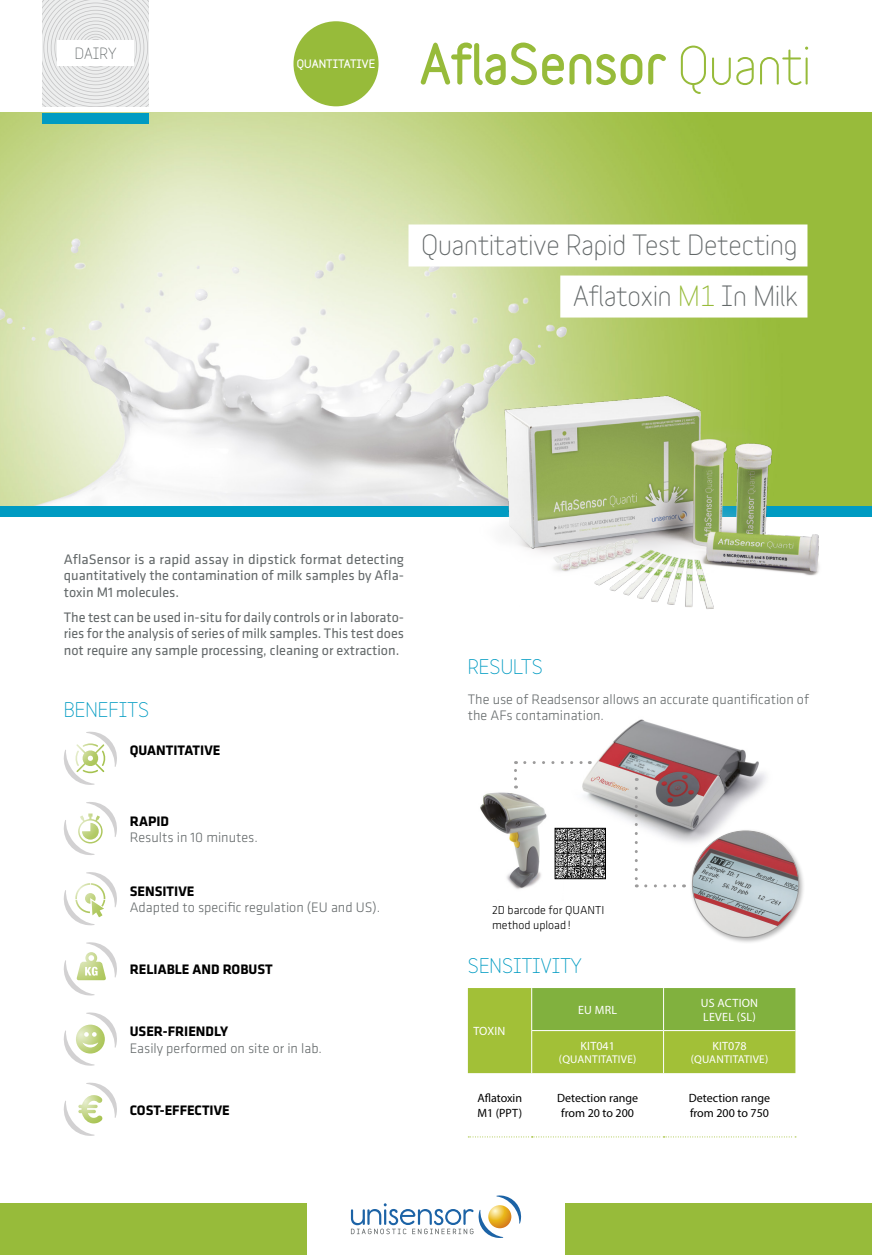
<style>
.page{position:relative;width:872px;height:1255px;background:#fff}
.page>*{position:absolute;margin:0;border:0;box-sizing:border-box;transform-origin:0 0}
.t1{font:27px/51px "Variable";color:#636869;text-align:right}
.t2{font:19.5px "Variable";color:#009bc2}
.t3{font:15px "Variable";color:#636869}
.t4{font:14.25px/16.5px "Klavika Basic";color:#636869;text-align:justify}
.t5{font:300 14.25px/16.5px "Klavika Basic";color:#636869}
.t6{font:700 14.25px "Klavika Basic";color:#000}
.t7{font:12px/15px "Myriad Pro";color:#000}
.t8{font:12px/13.5px "Myriad Pro";letter-spacing:.02em;color:#fff}
.t9{font:300 12px/14.4px "Klavika Basic";color:#000}
.t10{font:11.25px "Myriad Pro";letter-spacing:.02em;color:#fff}
.t11{font:900 10.5px "Variable";color:#fff;scale:1.05 1}
.s1{color:#97bb3a}
</style>
<div class="page">
<img style="left:0;top:113px;width:872px;height:393px">
<div style="left:43px;top:113px;width:106px;height:10px;background:#009bc2"></div>
<div style="left:0;top:506px;width:872px;height:11px;background:#009bc2"></div>
<div style="left:0;top:1203px;width:306px;height:51px;background:#97bb3a"></div>
<div style="left:566px;top:1203px;width:306px;height:51px;background:#97bb3a"></div>
<svg style="left:351px;top:1195px;width:171px;height:42px"></svg>
<div style="left:408px;top:224px;width:399px;height:42px;background:#fff"></div>
<div style="left:560px;top:275px;width:247px;height:42px;background:#fff"></div>
<img style="left:459px;top:383px;width:383px;height:226px">
<svg style="left:43px;top:0;width:106px;height:106px;background:#e3e4e4"></svg>
<div style="left:57px;top:40px;width:77px;height:26px;background:#fff"></div>
<svg style="left:421px;top:43px;width:84px;height:42px"></svg>
<svg style="left:511px;top:43px;width:131px;height:42px"></svg>
<svg style="left:648px;top:54px;width:18px;height:31px"></svg>
<svg style="left:681px;top:46px;width:25px;height:48px"></svg>
<svg style="left:712px;top:57px;width:18px;height:28px"></svg>
<svg style="left:736px;top:57px;width:17px;height:28px"></svg>
<svg style="left:760px;top:47px;width:48px;height:38px"></svg>
<hr style="left:805px;top:57px;width:2px;height:28px;background:#97bb3a">
<svg style="left:63px;top:1012px;width:54px;height:53px"></svg>
<svg style="left:64px;top:802px;width:53px;height:53px"></svg>
<svg style="left:64px;top:872px;width:53px;height:53px"></svg>
<svg style="left:64px;top:942px;width:53px;height:53px"></svg>
<svg style="left:63px;top:1082px;width:54px;height:53px"></svg>
<div style="left:293px;top:21px;width:85px;height:85px;background:#97bb3a;border-radius:50%"></div>
<svg style="left:63px;top:731px;width:54px;height:54px"></svg>
<svg style="left:468px;top:988px;width:327px;height:85px;background:#94ba3a"></svg>
<hr style="left:531px;top:988px;width:1px;height:42px;background:#fff">
<hr style="left:531px;top:1030px;width:1px;height:43px;background:#fff">
<hr style="left:663px;top:988px;width:1px;height:42px;background:#fff">
<hr style="left:663px;top:1030px;width:1px;height:43px;background:#fff">
<svg style="left:468px;top:1136px;width:328px;height:1px"></svg>
<hr style="left:531px;top:1030px;width:132px;height:1px;background:#fff">
<hr style="left:663px;top:1030px;width:132px;height:1px;background:#fff">
<img style="left:480px;top:780px;width:84px;height:109px">
<img style="left:560px;top:719px;width:206px;height:133px">
<div style="left:689px;top:828px;width:116px;height:116px;background:#000;opacity:.3"></div>
<img style="left:692px;top:831px;width:106px;height:106px;border-radius:53px">
<svg style="left:635px;top:788px;width:3px;height:99px"></svg>
<svg style="left:645px;top:884px;width:39px;height:3px"></svg>
<img style="left:557px;top:830px;width:47px;height:47px">
<div style="left:555px;top:828px;width:51px;height:51px;border:1px solid #000"></div>
<svg style="left:514px;top:761px;width:3px;height:17px"></svg>
<svg style="left:525px;top:761px;width:65px;height:3px"></svg>
<p class="t3" style="left:75px;top:44px;width:43px">DAIRY</p>
<p class="t11" style="left:297px;top:57px;width:76px">QUANTITATIVE</p>
<h1 class="t1" style="left:421px;top:218px;width:377px">Quantitative Rapid Test Detecting<br>Aflatoxin <span class="s1">M1</span> In Milk</h1>
<p class="t4" style="left:64px;top:550px;width:342px">AflaSensor is a rapid assay in dipstick format detecting quantitatively the contamination of milk samples by Afla&shy;toxin M1 molecules.</p>
<p class="t4" style="left:64px;top:608px;width:342px">The test can be used in-situ for daily controls or in laborato&shy;ries for the analysis of series of milk samples. This test does not require any sample processing, cleaning or extraction.</p>
<h2 class="t2" style="left:64px;top:697px;width:87px">BENEFITS</h2>
<p class="t6" style="left:130px;top:740px;width:92px">QUANTITATIVE</p>
<p class="t6" style="left:130px;top:810px;width:41px">RAPID</p>
<p class="t5" style="left:130px;top:829px;width:130px">Results in 10 minutes.</p>
<p class="t6" style="left:130px;top:880px;width:66px">SENSITIVE</p>
<p class="t5" style="left:130px;top:899px;width:252px">Adapted to specific regulation (EU and US).</p>
<p class="t6" style="left:130px;top:959px;width:144px">RELIABLE AND ROBUST</p>
<p class="t6" style="left:130px;top:1021px;width:100px">USER-FRIENDLY</p>
<p class="t5" style="left:130px;top:1039px;width:194px">Easily performed on site or in lab.</p>
<p class="t6" style="left:130px;top:1099px;width:101px">COST-EFFECTIVE</p>
<h2 class="t2" style="left:468px;top:655px;width:76px">RESULTS</h2>
<p class="t5" style="left:468px;top:690px;width:343px">The use of Readsensor allows an accurate quantification of the AFs contamination.</p>
<p class="t9" style="left:492px;top:902px;width:114px">2D barcode for QUANTI method upload!</p>
<h2 class="t2" style="left:468px;top:954px;width:115px">SENSITIVITY</h2>
<p class="t8" style="left:473px;top:1024px;width:34px">TOXIN</p>
<p class="t8" style="left:578px;top:1002px;width:40px">EU MRL</p>
<p class="t8" style="left:701px;top:996px;width:59px">US ACTION<br>LEVEL (SL)</p>
<p class="t8" style="left:580px;top:1038px;width:36px">KIT041</p>
<p class="t10" style="left:559px;top:1052px;width:79px">(QUANTITATIVE)</p>
<p class="t8" style="left:712px;top:1038px;width:36px">KIT078</p>
<p class="t10" style="left:691px;top:1052px;width:79px">(QUANTITATIVE)</p>
<p class="t7" style="left:477px;top:1090px;width:46px">Aflatoxin<br>M1 (PPT)</p>
<p class="t7" style="left:557px;top:1090px;width:83px;text-align:center">Detection range from 20 to 200</p>
<p class="t7" style="left:689px;top:1090px;width:83px">Detection range from 200 to 750</p>
</div>
